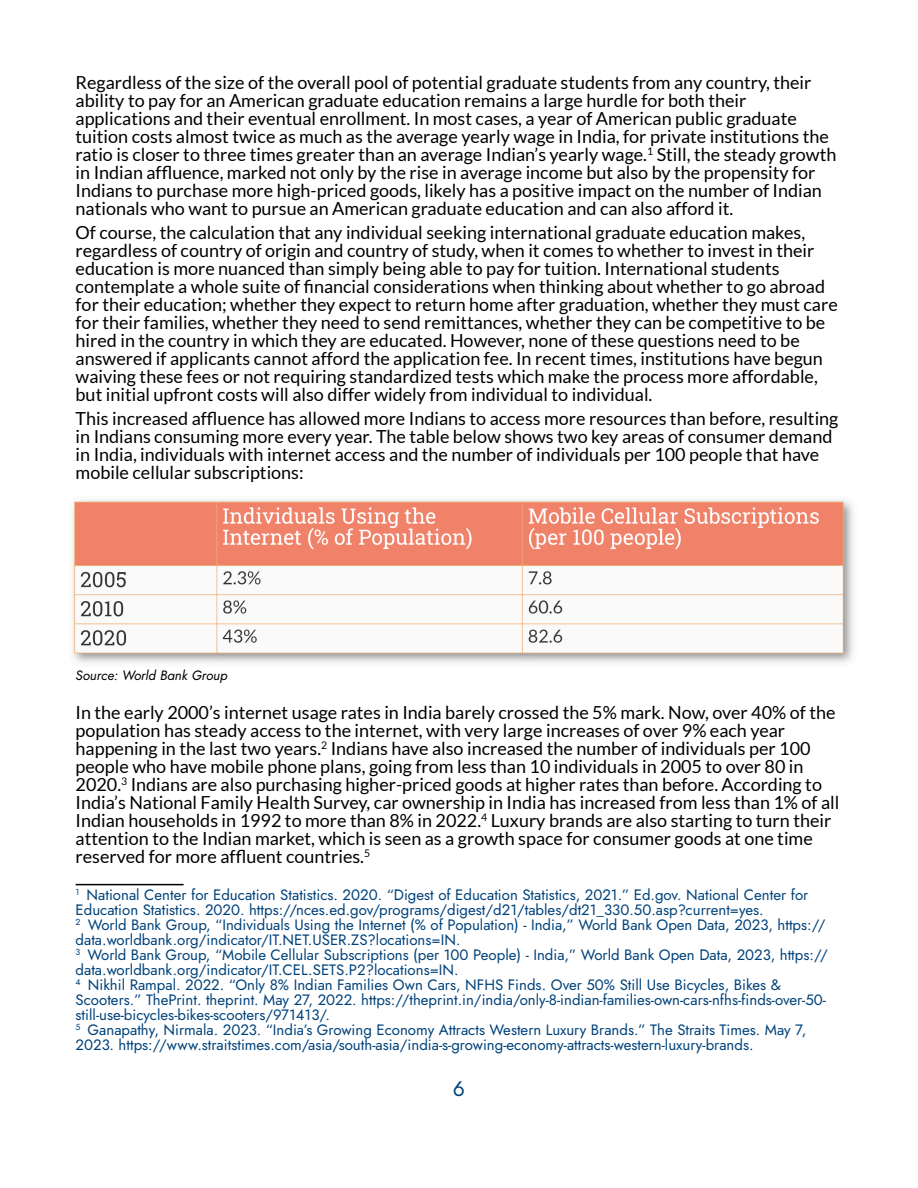
<style>
.page{position:relative;width:918px;height:1188px;background:#fff}
.page>*{position:absolute;margin:0;border:0;box-sizing:border-box;transform-origin:0 0}
.t1{font:21px "Jost";color:#00427a}
.t2{font:18px "Lato";color:#000}
.t3{font:15px "Jost";color:#00427a}
.t4{font:italic 13.5px "Jost";color:#000}
.t5{font:10.5px "Lato";color:#000}
.t6{font:8.7px "Jost";color:#00427a}
</style>
<div class="page">
<hr style="left:76px;top:884px;width:108px;height:1px;background:#000">
<img style="left:72px;top:500px;width:781px;height:163px">
<p class="t2" style="left:76px;top:74px;width:737px">Regardless of the size of the overall pool of potential graduate students from any country, their</p>
<p class="t2" style="left:76px;top:92px;width:672px">ability to pay for an American graduate education remains a large hurdle for both their</p>
<p class="t2" style="left:76px;top:110px;width:723px">applications and their eventual enrollment. In most cases, a year of American public graduate</p>
<p class="t2" style="left:76px;top:128px;width:755px">tuition costs almost twice as much as the average yearly wage in India, for private institutions the</p>
<p class="t2" style="left:76px;top:146px;width:573px">ratio is closer to three times greater than an average Indian’s yearly wage.</p>
<p class="t5" style="left:647px;top:146px;width:8px">1</p>
<p class="t2" style="left:657px;top:146px;width:181px">Still, the steady growth</p>
<p class="t2" style="left:76px;top:164px;width:741px">in Indian affluence, marked not only by the rise in average income but also by the propensity for</p>
<p class="t2" style="left:76px;top:182px;width:748px">Indians to purchase more high-priced goods, likely has a positive impact on the number of Indian</p>
<p class="t2" style="left:76px;top:200px;width:659px">nationals who want to pursue an American graduate education and can also afford it.</p>
<p class="t2" style="left:76px;top:224px;width:731px">Of course, the calculation that any individual seeking international graduate education makes,</p>
<p class="t2" style="left:76px;top:242px;width:740px">regardless of country of origin and country of study, when it comes to whether to invest in their</p>
<p class="t2" style="left:76px;top:260px;width:706px">education is more nuanced than simply being able to pay for tuition. International students</p>
<p class="t2" style="left:76px;top:278px;width:751px">contemplate a whole suite of financial considerations when thinking about whether to go abroad</p>
<p class="t2" style="left:76px;top:296px;width:764px">for their education; whether they expect to return home after graduation, whether they must care</p>
<p class="t2" style="left:76px;top:314px;width:751px">for their families, whether they need to send remittances, whether they can be competitive to be</p>
<p class="t2" style="left:76px;top:332px;width:726px">hired in the country in which they are educated. However, none of these questions need to be</p>
<p class="t2" style="left:76px;top:350px;width:749px">answered if applicants cannot afford the application fee. In recent times, institutions have begun</p>
<p class="t2" style="left:76px;top:368px;width:744px">waiving these fees or not requiring standardized tests which make the process more affordable,</p>
<p class="t2" style="left:76px;top:386px;width:578px">but initial upfront costs will also differ widely from individual to individual.</p>
<p class="t2" style="left:76px;top:410px;width:764px">This increased affluence has allowed more Indians to access more resources than before, resulting</p>
<p class="t2" style="left:76px;top:428px;width:758px">in Indians consuming more every year. The table below shows two key areas of consumer demand</p>
<p class="t2" style="left:76px;top:446px;width:745px">in India, individuals with internet access and the number of individuals per 100 people that have</p>
<p class="t2" style="left:76px;top:464px;width:230px">mobile cellular subscriptions:</p>
<p class="t4" style="left:76px;top:665px;width:154px">Source: World Bank Group</p>
<p class="t2" style="left:76px;top:704px;width:761px">In the early 2000’s internet usage rates in India barely crossed the 5% mark. Now, over 40% of the</p>
<p class="t2" style="left:76px;top:722px;width:711px">population has steady access to the internet, with very large increases of over 9% each year</p>
<p class="t2" style="left:76px;top:740px;width:247px">happening in the last two years.</p>
<p class="t5" style="left:321px;top:740px;width:8px">2</p>
<p class="t2" style="left:331px;top:740px;width:481px">Indians have also increased the number of individuals per 100</p>
<p class="t2" style="left:76px;top:758px;width:729px">people who have mobile phone plans, going from less than 10 individuals in 2005 to over 80 in</p>
<p class="t2" style="left:76px;top:776px;width:47px">2020.</p>
<p class="t5" style="left:121px;top:776px;width:8px">3</p>
<p class="t2" style="left:131px;top:776px;width:693px">Indians are also purchasing higher-priced goods at higher rates than before. According to</p>
<p class="t2" style="left:76px;top:794px;width:765px">India’s National Family Health Survey, car ownership in India has increased from less than 1% of all</p>
<p class="t2" style="left:76px;top:812px;width:407px">Indian households in 1992 to more than 8% in 2022.</p>
<p class="t5" style="left:481px;top:812px;width:8px">4</p>
<p class="t2" style="left:491px;top:812px;width:342px">Luxury brands are also starting to turn their</p>
<p class="t2" style="left:76px;top:830px;width:739px">attention to the Indian market, which is seen as a growth space for consumer goods at one time</p>
<p class="t2" style="left:76px;top:848px;width:290px">reserved for more affluent countries.</p>
<p class="t5" style="left:364px;top:848px;width:8px">5</p>
<p class="t6" style="left:76px;top:885px;width:5px">1</p>
<p class="t3" style="left:87px;top:884px;width:723px">National Center for Education Statistics. 2020. “Digest of Education Statistics, 2021.” Ed.gov. National Center for</p>
<p class="t3" style="left:76px;top:899px;width:690px">Education Statistics. 2020. https://nces.ed.gov/programs/digest/d21/tables/dt21_330.50.asp?current=yes.</p>
<p class="t6" style="left:76px;top:915px;width:6px">2</p>
<p class="t3" style="left:88px;top:914px;width:739px">World Bank Group, “Individuals Using the Internet (% of Population) - India,” World Bank Open Data, 2023, https://</p>
<p class="t3" style="left:76px;top:929px;width:387px">data.worldbank.org/indicator/IT.NET.USER.ZS?locations=IN.</p>
<p class="t6" style="left:76px;top:945px;width:6px">3</p>
<p class="t3" style="left:87px;top:944px;width:742px">World Bank Group, “Mobile Cellular Subscriptions (per 100 People) - India,” World Bank Open Data, 2023, https://</p>
<p class="t3" style="left:76px;top:959px;width:385px">data.worldbank.org/indicator/IT.CEL.SETS.P2?locations=IN.</p>
<p class="t6" style="left:76px;top:975px;width:7px">4</p>
<p class="t3" style="left:88px;top:974px;width:695px">Nikhil Rampal. 2022. “Only 8% Indian Families Own Cars, NFHS Finds. Over 50% Still Use Bicycles, Bikes &amp;</p>
<p class="t3" style="left:76px;top:989px;width:752px">Scooters.” ThePrint. theprint. May 27, 2022. https://theprint.in/india/only-8-indian-families-own-cars-nfhs-finds-over-50-</p>
<p class="t3" style="left:76px;top:1004px;width:256px">still-use-bicycles-bikes-scooters/971413/.</p>
<p class="t6" style="left:76px;top:1020px;width:6px">5</p>
<p class="t3" style="left:88px;top:1019px;width:720px">Ganapathy, Nirmala. 2023. “India’s Growing Economy Attracts Western Luxury Brands.” The Straits Times. May 7,</p>
<p class="t3" style="left:76px;top:1034px;width:679px">2023. https://www.straitstimes.com/asia/south-asia/india-s-growing-economy-attracts-western-luxury-brands.</p>
<p class="t1" style="left:453px;top:1074px;width:14px">6</p>
</div>
